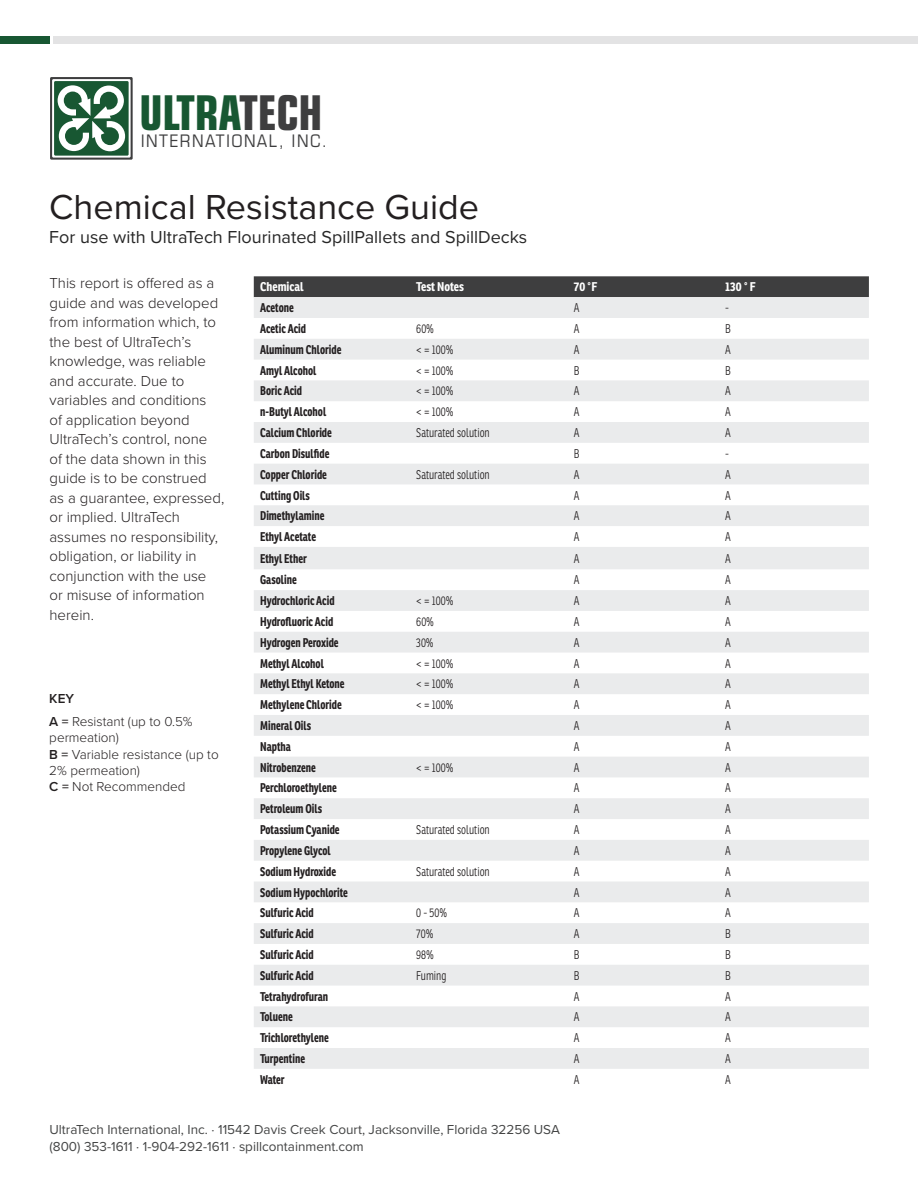
<style>
.page{position:relative;width:918px;height:1188px;background:#fff}
.page>*{position:absolute;margin:0;border:0;box-sizing:border-box;transform-origin:0 0}
.t1{font:700 condensed 48px "Eurostile";letter-spacing:-.005em;color:#185732;scale:.93 1}
.t2{font:36px "Proxima Nova";color:#231f20}
.t3{font:18px "Proxima Nova";color:#272727}
.t4{font:condensed 17.25px "Eurostile";letter-spacing:.075em;color:#3e3e3f;scale:1.06 1}
.t5{font:300 15px/19.5px "Proxima Nova";color:#231f20}
.t6{font:13.5px/16.2px "Proxima Nova";color:#444545}
.t7{font:300 13.5px/16.2px "Proxima Nova";color:#231f20}
.t8{font:700 12.3px "Ronnia Cond";color:#231f20;scale:.9 1}
.t9{font:300 12.3px "Ronnia Cond";color:#231f20;scale:.9 1}
.t10{font:700 12.3px "Ronnia Cond";color:#fff}
.s1{color:#3e3e3f}
.s2{font-weight:600}
</style>
<div class="page">
<div style="left:53px;top:36px;width:865px;height:8px;background:#e3e3e4"></div>
<div style="left:0;top:36px;width:49px;height:8px;background:#185732"></div>
<div style="left:50px;top:77px;width:83px;height:82px;background:#3e3e3f"></div>
<div style="left:52px;top:79px;width:79px;height:79px;background:#fff"></div>
<div style="left:54px;top:81px;width:75px;height:75px;background:#185732"></div>
<svg style="left:58px;top:85px;width:67px;height:66px"></svg>
<div style="left:254px;top:276px;width:615px;height:21px;background:#3e3e3f"></div>
<svg style="left:254px;top:297px;width:615px;height:772px;fill:#edeeef"></svg>
<h1 class="t1" style="left:140px;top:84px;width:198px">ULTRA<span class="s1">TECH</span></h1>
<h3 class="t4" style="left:141px;top:131px;width:177px">INTERNATIONAL, INC.</h3>
<h2 class="t2" style="left:49px;top:185px;width:431px">Chemical Resistance Guide</h2>
<h3 class="t3" style="left:49px;top:226px;width:480px">For use with UltraTech Flourinated SpillPallets and SpillDecks</h3>
<p class="t10" style="left:260px;top:279px;width:45px">Chemical</p>
<p class="t10" style="left:416px;top:279px;width:49px">Test Notes</p>
<p class="t10" style="left:574px;top:279px;width:25px">70 °F</p>
<p class="t10" style="left:725px;top:279px;width:32px">130 ° F</p>
<p class="t8" style="left:260px;top:300px;width:39px">Acetone</p>
<p class="t9" style="left:574px;top:301px;width:8px">A</p>
<p class="t9" style="left:725px;top:301px;width:6px">-</p>
<p class="t8" style="left:260px;top:321px;width:53px">Acetic Acid</p>
<p class="t9" style="left:416px;top:321px;width:21px">60%</p>
<p class="t9" style="left:574px;top:321px;width:8px">A</p>
<p class="t9" style="left:725px;top:321px;width:8px">B</p>
<p class="t8" style="left:260px;top:341px;width:92px">Aluminum Chloride</p>
<p class="t9" style="left:416px;top:342px;width:43px">&lt; = 100%</p>
<p class="t9" style="left:574px;top:342px;width:8px">A</p>
<p class="t9" style="left:725px;top:342px;width:8px">A</p>
<p class="t8" style="left:260px;top:362px;width:64px">Amyl Alcohol</p>
<p class="t9" style="left:416px;top:363px;width:43px">&lt; = 100%</p>
<p class="t9" style="left:574px;top:363px;width:8px">B</p>
<p class="t9" style="left:725px;top:363px;width:8px">B</p>
<p class="t8" style="left:260px;top:383px;width:48px">Boric Acid</p>
<p class="t9" style="left:416px;top:384px;width:43px">&lt; = 100%</p>
<p class="t9" style="left:574px;top:384px;width:8px">A</p>
<p class="t9" style="left:725px;top:384px;width:8px">A</p>
<p class="t8" style="left:260px;top:404px;width:75px">n-Butyl Alcohol</p>
<p class="t9" style="left:416px;top:405px;width:43px">&lt; = 100%</p>
<p class="t9" style="left:574px;top:405px;width:8px">A</p>
<p class="t9" style="left:725px;top:405px;width:8px">A</p>
<p class="t8" style="left:260px;top:425px;width:81px">Calcium Chloride</p>
<p class="t9" style="left:416px;top:425px;width:83px">Saturated solution</p>
<p class="t9" style="left:574px;top:425px;width:8px">A</p>
<p class="t9" style="left:725px;top:425px;width:8px">A</p>
<p class="t8" style="left:260px;top:446px;width:79px">Carbon Disulfide</p>
<p class="t9" style="left:574px;top:446px;width:8px">B</p>
<p class="t9" style="left:725px;top:446px;width:6px">-</p>
<p class="t8" style="left:260px;top:466px;width:76px">Copper Chloride</p>
<p class="t9" style="left:416px;top:467px;width:83px">Saturated solution</p>
<p class="t9" style="left:574px;top:467px;width:8px">A</p>
<p class="t9" style="left:725px;top:467px;width:8px">A</p>
<p class="t8" style="left:260px;top:487px;width:57px">Cutting Oils</p>
<p class="t9" style="left:574px;top:488px;width:8px">A</p>
<p class="t9" style="left:725px;top:488px;width:8px">A</p>
<p class="t8" style="left:260px;top:508px;width:73px">Dimethylamine</p>
<p class="t9" style="left:574px;top:509px;width:8px">A</p>
<p class="t9" style="left:725px;top:509px;width:8px">A</p>
<p class="t8" style="left:260px;top:529px;width:64px">Ethyl Acetate</p>
<p class="t9" style="left:574px;top:529px;width:8px">A</p>
<p class="t9" style="left:725px;top:529px;width:8px">A</p>
<p class="t8" style="left:260px;top:550px;width:53px">Ethyl Ether</p>
<p class="t9" style="left:574px;top:551px;width:8px">A</p>
<p class="t9" style="left:725px;top:551px;width:8px">A</p>
<p class="t8" style="left:260px;top:572px;width:42px">Gasoline</p>
<p class="t9" style="left:574px;top:573px;width:8px">A</p>
<p class="t9" style="left:725px;top:573px;width:8px">A</p>
<p class="t8" style="left:260px;top:593px;width:84px">Hydrochloric Acid</p>
<p class="t9" style="left:416px;top:593px;width:43px">&lt; = 100%</p>
<p class="t9" style="left:574px;top:593px;width:8px">A</p>
<p class="t9" style="left:725px;top:593px;width:8px">A</p>
<p class="t8" style="left:260px;top:614px;width:83px">Hydrofluoric Acid</p>
<p class="t9" style="left:416px;top:614px;width:21px">60%</p>
<p class="t9" style="left:574px;top:614px;width:8px">A</p>
<p class="t9" style="left:725px;top:614px;width:8px">A</p>
<p class="t8" style="left:260px;top:634px;width:89px">Hydrogen Peroxide</p>
<p class="t9" style="left:416px;top:635px;width:21px">30%</p>
<p class="t9" style="left:574px;top:635px;width:8px">A</p>
<p class="t9" style="left:725px;top:635px;width:8px">A</p>
<p class="t8" style="left:260px;top:655px;width:72px">Methyl Alcohol</p>
<p class="t9" style="left:416px;top:656px;width:43px">&lt; = 100%</p>
<p class="t9" style="left:574px;top:656px;width:8px">A</p>
<p class="t9" style="left:725px;top:656px;width:8px">A</p>
<p class="t8" style="left:260px;top:676px;width:95px">Methyl Ethyl Ketone</p>
<p class="t9" style="left:416px;top:677px;width:43px">&lt; = 100%</p>
<p class="t9" style="left:574px;top:677px;width:8px">A</p>
<p class="t9" style="left:725px;top:677px;width:8px">A</p>
<p class="t8" style="left:260px;top:697px;width:92px">Methylene Chloride</p>
<p class="t9" style="left:416px;top:698px;width:43px">&lt; = 100%</p>
<p class="t9" style="left:574px;top:698px;width:8px">A</p>
<p class="t9" style="left:725px;top:698px;width:8px">A</p>
<p class="t8" style="left:260px;top:718px;width:58px">Mineral Oils</p>
<p class="t9" style="left:574px;top:718px;width:8px">A</p>
<p class="t9" style="left:725px;top:718px;width:8px">A</p>
<p class="t8" style="left:260px;top:738px;width:36px">Naptha</p>
<p class="t9" style="left:574px;top:739px;width:8px">A</p>
<p class="t9" style="left:725px;top:739px;width:8px">A</p>
<p class="t8" style="left:260px;top:759px;width:63px">Nitrobenzene</p>
<p class="t9" style="left:416px;top:760px;width:43px">&lt; = 100%</p>
<p class="t9" style="left:574px;top:760px;width:8px">A</p>
<p class="t9" style="left:725px;top:760px;width:8px">A</p>
<p class="t8" style="left:260px;top:780px;width:87px">Perchloroethylene</p>
<p class="t9" style="left:574px;top:781px;width:8px">A</p>
<p class="t9" style="left:725px;top:781px;width:8px">A</p>
<p class="t8" style="left:260px;top:801px;width:70px">Petroleum Oils</p>
<p class="t9" style="left:574px;top:802px;width:8px">A</p>
<p class="t9" style="left:725px;top:802px;width:8px">A</p>
<p class="t8" style="left:260px;top:822px;width:90px">Potassium Cyanide</p>
<p class="t9" style="left:416px;top:822px;width:83px">Saturated solution</p>
<p class="t9" style="left:574px;top:822px;width:8px">A</p>
<p class="t9" style="left:725px;top:822px;width:8px">A</p>
<p class="t8" style="left:260px;top:843px;width:80px">Propylene Glycol</p>
<p class="t9" style="left:574px;top:843px;width:8px">A</p>
<p class="t9" style="left:725px;top:843px;width:8px">A</p>
<p class="t8" style="left:260px;top:863px;width:86px">Sodium Hydroxide</p>
<p class="t9" style="left:416px;top:864px;width:83px">Saturated solution</p>
<p class="t9" style="left:574px;top:864px;width:8px">A</p>
<p class="t9" style="left:725px;top:864px;width:8px">A</p>
<p class="t8" style="left:260px;top:884px;width:99px">Sodium Hypochlorite</p>
<p class="t9" style="left:574px;top:885px;width:8px">A</p>
<p class="t9" style="left:725px;top:885px;width:8px">A</p>
<p class="t8" style="left:260px;top:905px;width:61px">Sulfuric Acid</p>
<p class="t9" style="left:416px;top:906px;width:36px">0 - 50%</p>
<p class="t9" style="left:574px;top:906px;width:8px">A</p>
<p class="t9" style="left:725px;top:906px;width:8px">A</p>
<p class="t8" style="left:260px;top:926px;width:61px">Sulfuric Acid</p>
<p class="t9" style="left:416px;top:926px;width:21px">70%</p>
<p class="t9" style="left:574px;top:926px;width:8px">A</p>
<p class="t9" style="left:725px;top:926px;width:8px">B</p>
<p class="t8" style="left:260px;top:947px;width:61px">Sulfuric Acid</p>
<p class="t9" style="left:416px;top:947px;width:21px">98%</p>
<p class="t9" style="left:574px;top:947px;width:8px">B</p>
<p class="t9" style="left:725px;top:947px;width:8px">B</p>
<p class="t8" style="left:260px;top:967px;width:61px">Sulfuric Acid</p>
<p class="t9" style="left:416px;top:968px;width:35px">Fuming</p>
<p class="t9" style="left:574px;top:968px;width:8px">B</p>
<p class="t9" style="left:725px;top:968px;width:8px">B</p>
<p class="t8" style="left:260px;top:988px;width:77px">Tetrahydrofuran</p>
<p class="t9" style="left:574px;top:989px;width:8px">A</p>
<p class="t9" style="left:725px;top:989px;width:8px">A</p>
<p class="t8" style="left:260px;top:1009px;width:38px">Toluene</p>
<p class="t9" style="left:574px;top:1010px;width:8px">A</p>
<p class="t9" style="left:725px;top:1010px;width:8px">A</p>
<p class="t8" style="left:260px;top:1030px;width:78px">Trichlorethylene</p>
<p class="t9" style="left:574px;top:1031px;width:8px">A</p>
<p class="t9" style="left:725px;top:1031px;width:8px">A</p>
<p class="t8" style="left:260px;top:1051px;width:51px">Turpentine</p>
<p class="t9" style="left:574px;top:1051px;width:8px">A</p>
<p class="t9" style="left:725px;top:1051px;width:8px">A</p>
<p class="t8" style="left:260px;top:1071px;width:29px">Water</p>
<p class="t9" style="left:574px;top:1072px;width:8px">A</p>
<p class="t9" style="left:725px;top:1072px;width:8px">A</p>
<p class="t5" style="left:50px;top:274px;width:176px">This report is offered as a guide and was developed from information which, to the best of UltraTech’s knowledge, was reliable and accurate. Due to variables and conditions<br>of application beyond<br>UltraTech’s control, none<br>of the data shown in this guide is to be construed as a guarantee, expressed, or implied. UltraTech assumes no responsibility, obligation, or liability in conjunction with the use<br>or misuse of information herein.</p>
<p class="t7" style="left:49px;top:687px;width:145px;line-height:23.4px"><span class="s2">KEY<br>A =</span> Resistant (up to 0.5%</p>
<p class="t7" style="left:49px;top:730px;width:171px">permeation)<br><span class="s2">B =</span> Variable resistance (up to<br>2% permeation)<br><span class="s2">C =</span> Not Recommended</p>
<p class="t6" style="left:50px;top:1122px;width:512px">UltraTech International, Inc. · 11542 Davis Creek Court, Jacksonville, Florida 32256 USA (800) 353-1611 · 1-904-292-1611 · spillcontainment.com</p>
</div>
